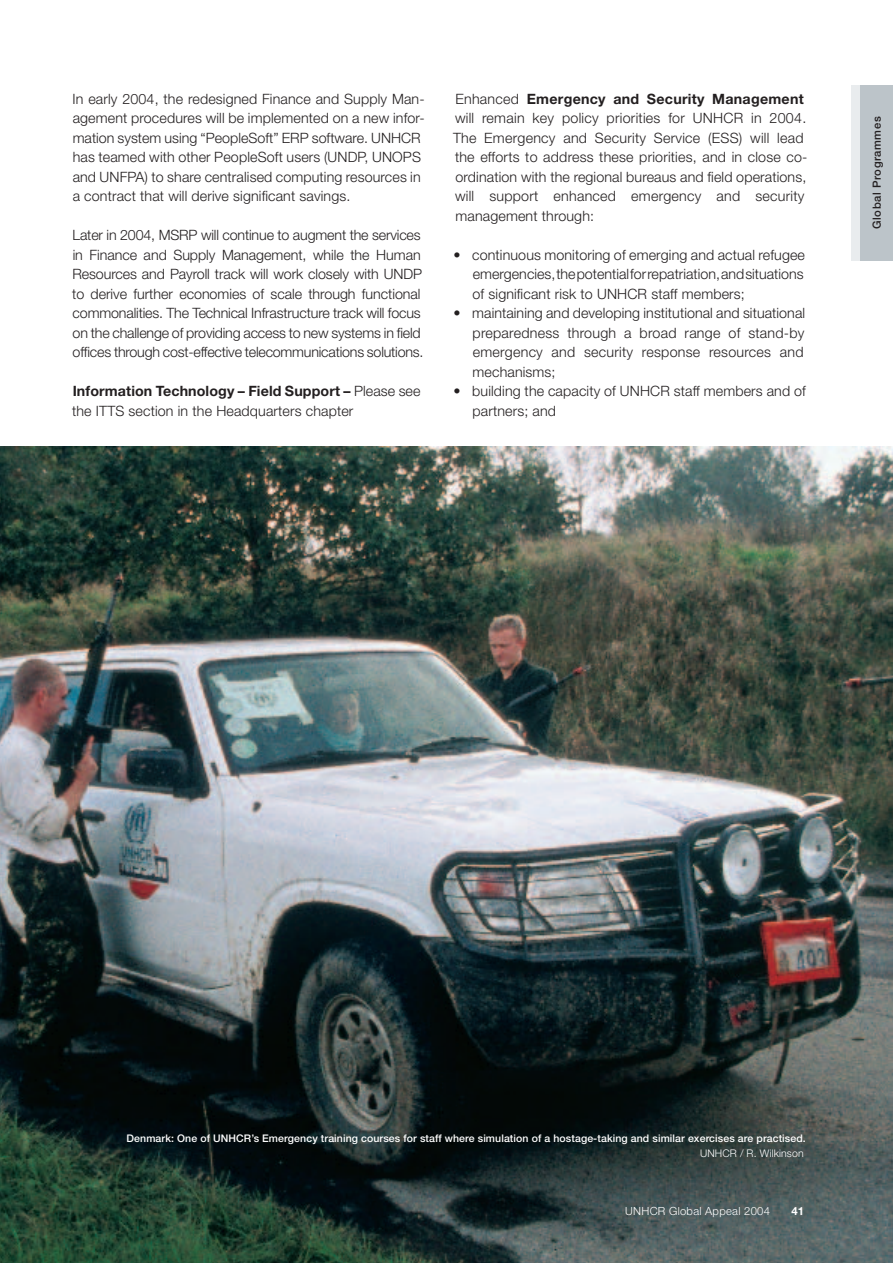
<style>
.page{position:relative;width:893px;height:1263px;background:#fff}
.page>*{position:absolute;margin:0;border:0;box-sizing:border-box;transform-origin:0 0}
.t1{font:300 14.25px/19.5px "Helvetica Neue";letter-spacing:.01em;color:#231f20}
.t2{font:300 14.25px/19.5px "Helvetica Neue";letter-spacing:-.01em;color:#231f20}
.t3{font:300 11.25px "Helvetica Neue";letter-spacing:.025em;color:#fff}
.t4{font:500 11.25px "Helvetica Neue";letter-spacing:.05em;color:#231f20}
.t5{font:700 11.25px "Helvetica Neue";color:#fff}
.t6{font:500 10.5px "Helvetica Neue";letter-spacing:.01em;color:#fff}
.t7{font:300 10.5px "Helvetica Neue";letter-spacing:.01em;color:#fff}
.s1{font-weight:700}
</style>
<div class="page">
<img style="left:0;top:447px;width:892px;height:816px">
<div style="left:859px;top:85px;width:33px;height:175px;background:#bcc4c9"></div>
<div style="left:850px;top:85px;width:9px;height:175px;background:#e9ecee"></div>
<p class="t1" style="left:73px;top:90px;width:353px">In early 2004, the redesigned Finance and Supply Man&shy;age ment procedures will be implemented on a new infor&shy;mation system using “PeopleSoft” ERP software. UNHCR has teamed with other PeopleSoft users (UNDP, UNOPS and UNFPA) to share centralised computing resources in a contract that will derive significant savings.</p>
<p class="t2" style="left:72px;top:227px;width:353px">Later in 2004, MSRP will continue to augment the services in Finance and Supply Management, while the Human Resources and Payroll track will work closely with UNDP to derive further economies of scale through functional commonalities. The Technical Infrastructure track will focus on the challenge of providing access to new systems in field offices through cost-effective telecommunications solutions.</p>
<p class="t1" style="left:72px;top:383px;width:350px"><span class="s1">Information Technology – Field Support –</span> Please see the ITTS section in the Headquarters chapter</p>
<p class="t1" style="left:453px;top:90px;width:356px">Enhanced <span class="s1">Emergency and Security Management </span>will remain key policy priorities for UNHCR in 2004.<br>The Emergency and Security Service (ESS) will lead the efforts to address these priorities, and in close co&shy;ordination with the regional bureaus and field operations, will support enhanced emergency and security management through:</p>
<p class="t1" style="left:472px;top:246px;width:334px;text-align:justify;text-indent:-19px">• continuous monitoring of emerging and actual refugee emergencies, the potential for repatriation, and situations of significant risk to UNHCR staff members;</p>
<p class="t1" style="left:472px;top:305px;width:334px;text-align:justify;text-indent:-19px">• maintaining and developing institutional and situational preparedness through a broad range of stand-by emergency and security response resources and mechanisms;</p>
<p class="t1" style="left:472px;top:383px;width:335px;text-indent:-19px">• building the capacity of UNHCR staff members and of partners; and</p>
<p class="t4" style="left:872px;top:229px;width:114px;rotate:-90deg">Global Programmes</p>
<p class="t6" style="left:127px;top:1135px;width:680px">Denmark: One of UNHCR’s Emergency training courses for staff where simulation of a hostage-taking and similar exercises are practised.</p>
<p class="t7" style="left:700px;top:1149px;width:105px">UNHCR / R. Wilkinson</p>
<p class="t3" style="left:625px;top:1207px;width:146px">UNHCR Global Appeal 2004</p>
<p class="t5" style="left:791px;top:1207px;width:14px">41</p>
</div>
